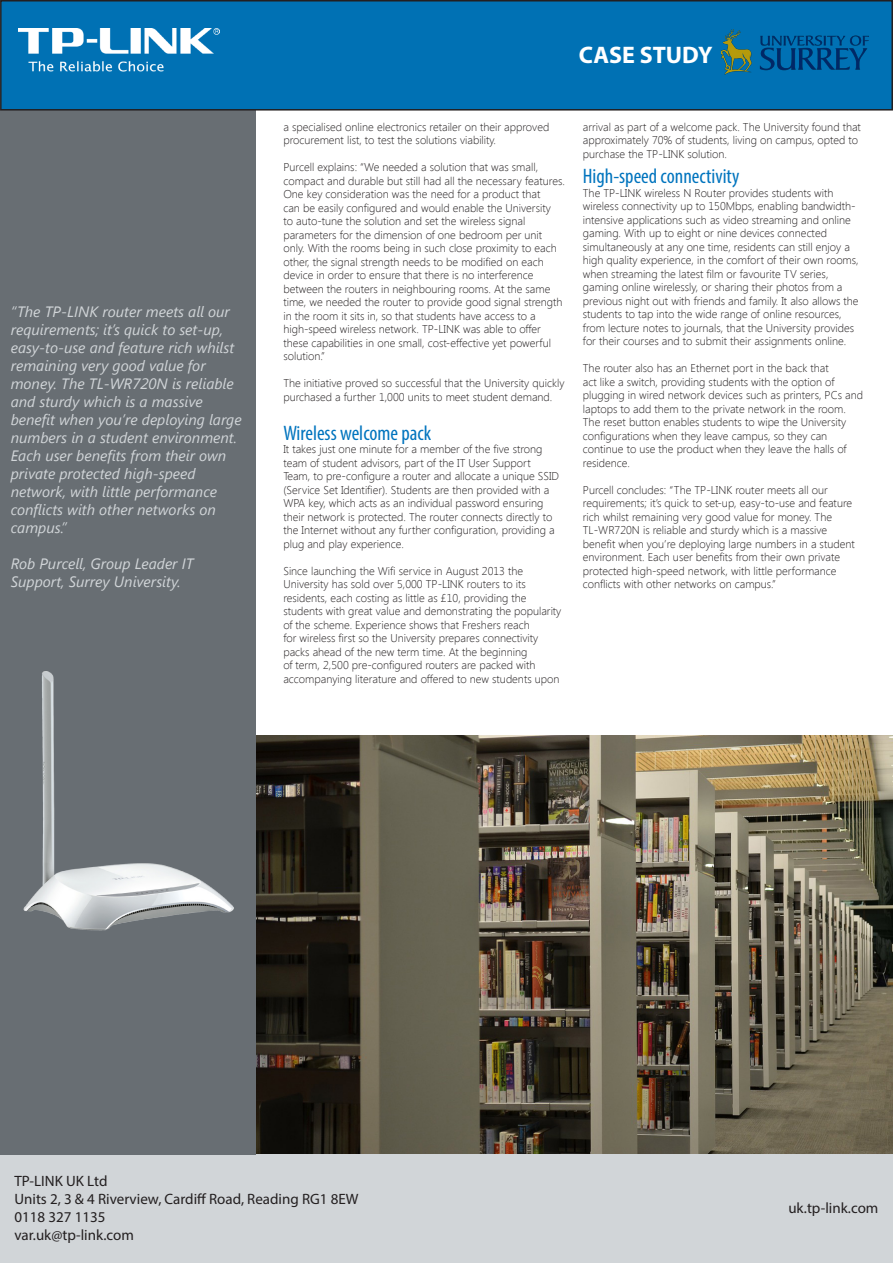
<style>
.page{position:relative;width:893px;height:1263px;background:#fff}
.page>*{position:absolute;margin:0;border:0;box-sizing:border-box;transform-origin:0 0}
.t1{font:700 24px "Myriad Pro";color:#fff}
.t2{font:condensed 21px "Myriad Pro";color:#0074be}
.t3{font:italic 15px/18px "Segoe UI";color:#d1d5d8}
.t4{font:15px "Myriad Pro";color:#231f20}
.t5{font:300 11.25px/13.5px "Segoe UI";color:#231f20}
</style>
<div class="page">
<img style="left:255px;top:735px;width:638px;height:420px">
<div style="left:0;top:1155px;width:893px;height:108px;background:#d1d5d8"></div>
<div style="left:0;top:111px;width:255px;height:1044px;background:#686e73"></div>
<div style="left:1px;top:1px;width:891px;height:109px;background:#0071b4"></div>
<div style="left:0;top:0;width:893px;height:111px;border:2px solid #231f20"></div>
<img style="left:18px;top:29px;width:201px;height:43px">
<img style="left:721px;top:30px;width:147px;height:44px">
<img style="left:23px;top:672px;width:211px;height:259px">
<p class="t3" style="left:11px;top:302px;width:232px">“The TP-LINK router meets all our requirements; it’s quick to set-up, easy-to-use and feature rich whilst remaining very good value for money. The TL-WR720N is reliable and sturdy which is a massive benefit when you’re deploying large numbers in a student environment.<br>Each user benefits from their own private protected high-speed network, with little performance conflicts with other networks on campus.”</p>
<p class="t3" style="left:11px;top:554px;width:184px">Rob Purcell, Group Leader IT<br>Support, Surrey University.</p>
<p class="t1" style="left:579px;top:39px;width:135px">CASE STUDY</p>
<p class="t5" style="left:283px;top:120px;width:267px">a specialised online electronics retailer on their approved procurement list, to test the solutions viability.</p>
<p class="t5" style="left:283px;top:160px;width:283px">Purcell explains: “We needed a solution that was small, compact and durable but still had all the necessary features.<br>One key consideration was the need for a product that<br>can be easily configured and would enable the University<br>to auto-tune the solution and set the wireless signal parameters for the dimension of one bedroom per unit only. With the rooms being in such close proximity to each other, the signal strength needs to be modified on each device in order to ensure that there is no interference between the routers in neighbouring rooms. At the same time, we needed the router to provide good signal strength in the room it sits in, so that students have access to a high-speed wireless network. TP-LINK was able to offer these capabilities in one small, cost-effective yet powerful solution.”</p>
<p class="t5" style="left:283px;top:376px;width:283px">The initiative proved so successful that the University quickly purchased a further 1,000 units to meet student demand.</p>
<p class="t2" style="left:283px;top:420px;width:149px">Wireless welcome pack</p>
<p class="t5" style="left:283px;top:442px;width:277px">It takes just one minute for a member of the five strong team of student advisors, part of the IT User Support Team, to pre-configure a router and allocate a unique SSID (Service Set Identifier). Students are then provided with a WPA key, which acts as an individual password ensuring their network is protected. The router connects directly to the Internet without any further configuration, providing a plug and play experience.</p>
<p class="t5" style="left:283px;top:563px;width:279px">Since launching the Wifi service in August 2013 the University has sold over 5,000 TP-LINK routers to its residents, each costing as little as £10, providing the students with great value and demonstrating the popularity of the scheme. Experience shows that Freshers reach<br>for wireless first so the University prepares connectivity packs ahead of the new term time. At the beginning<br>of term, 2,500 pre-configured routers are packed with accompanying literature and offered to new students upon</p>
<p class="t5" style="left:583px;top:120px;width:280px">arrival as part of a welcome pack. The University found that approximately 70% of students, living on campus, opted to purchase the TP-LINK solution.</p>
<p class="t2" style="left:583px;top:163px;width:158px">High-speed connectivity</p>
<p class="t5" style="left:583px;top:185px;width:277px">The TP-LINK wireless N Router provides students with wireless connectivity up to 150Mbps, enabling bandwidth&shy;intensive applications such as video streaming and online gaming. With up to eight or nine devices connected simultaneously at any one time, residents can still enjoy a high quality experience, in the comfort of their own rooms, when streaming the latest film or favourite TV series, gaming online wirelessly, or sharing their photos from a previous night out with friends and family. It also allows the students to tap into the wide range of online resources, from lecture notes to journals, that the University provides for their courses and to submit their assignments online.</p>
<p class="t5" style="left:583px;top:361px;width:282px">The router also has an Ethernet port in the back that<br>act like a switch, providing students with the option of plugging in wired network devices such as printers, PCs and laptops to add them to the private network in the room.<br>The reset button enables students to wipe the University configurations when they leave campus, so they can continue to use the product when they leave the halls of residence.</p>
<p class="t5" style="left:583px;top:482px;width:273px">Purcell concludes: “The TP-LINK router meets all our requirements; it’s quick to set-up, easy-to-use and feature rich whilst remaining very good value for money. The TL-WR720N is reliable and sturdy which is a massive benefit when you’re deploying large numbers in a student environment. Each user benefits from their own private protected high-speed network, with little performance conflicts with other networks on campus.”</p>
<p class="t4" style="left:14px;top:1171px;width:94px">TP-LINK UK Ltd</p>
<p class="t4" style="left:14px;top:1189px;width:346px">Units 2, 3 &amp; 4 Riverview, Cardiff Road, Reading RG1 8EW</p>
<p class="t4" style="left:14px;top:1207px;width:93px">0118 327 1135</p>
<p class="t4" style="left:14px;top:1225px;width:121px">var.uk@tp-link.com</p>
<p class="t4" style="left:788px;top:1198px;width:92px">uk.tp-link.com</p>
</div>
